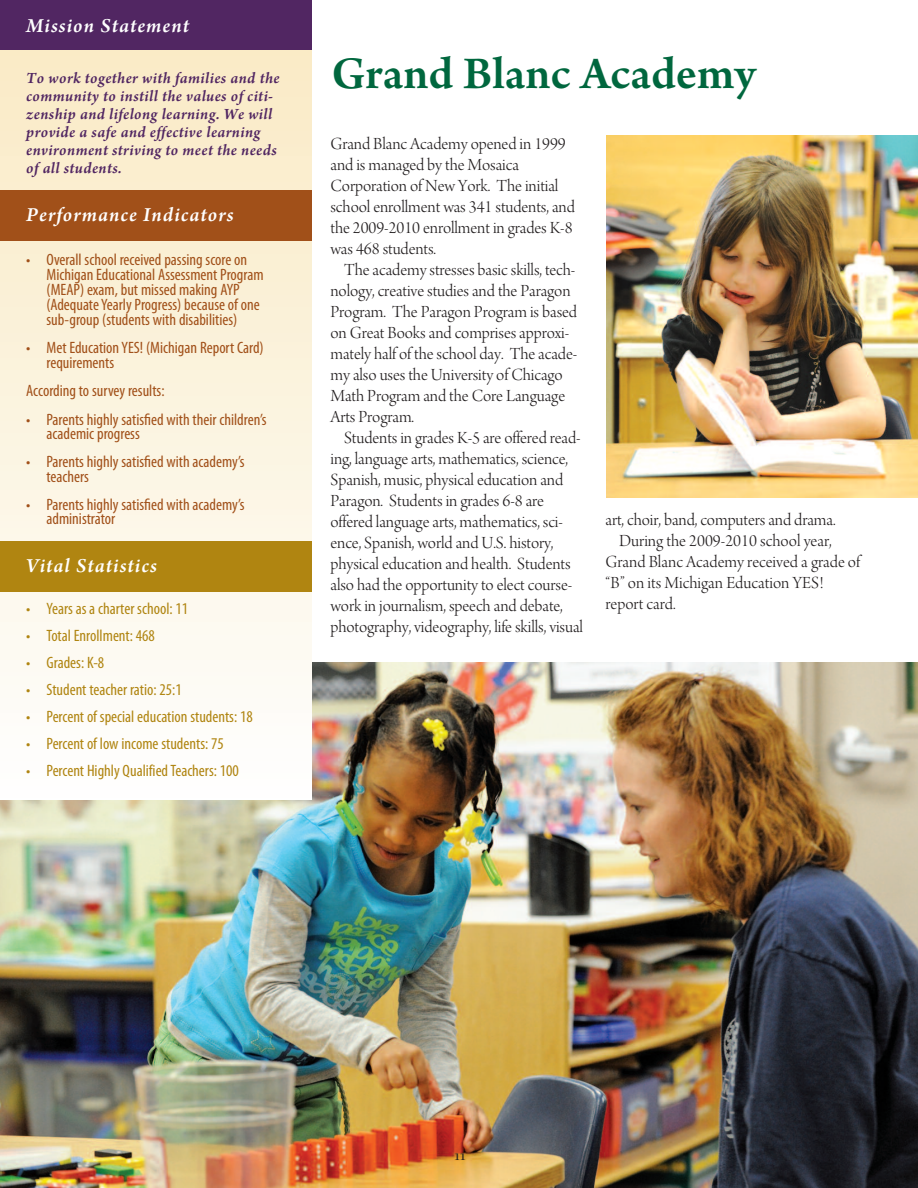
<style>
.page{position:relative;width:918px;height:1188px;background:#fff}
.page>*{position:absolute;margin:0;border:0;box-sizing:border-box;transform-origin:0 0}
.t1{font:600 48px "Arno Pro";color:#00673e}
.t2{font:italic 600 21px "Arno Pro";letter-spacing:.05em;color:#fff}
.t3{font:18px/21px "Arno Pro Light Display";letter-spacing:-.005em;color:#231f20}
.t4{font:condensed 16.5px/15px "Myriad Pro";color:#a15019}
.t5{font:condensed 16.5px "Myriad Pro";color:#b08511}
.t6{font:italic 600 16.5px/18px "Arno Pro";letter-spacing:.025em;color:#512662}
.t7{font:15px "Eidetic Neo";color:#231f20}
</style>
<div class="page">
<img style="left:0;top:662px;width:918px;height:526px">
<svg style="left:0;top:50px;width:312px;height:749px"></svg>
<div style="left:0;top:0;width:312px;height:50px;background:#512662"></div>
<div style="left:0;top:191px;width:312px;height:50px;background:#a15019"></div>
<div style="left:0;top:542px;width:312px;height:50px;background:#b08511"></div>
<img style="left:606px;top:135px;width:312px;height:362px">
<p class="t2" style="left:26px;top:19px;width:164px">Mission Statement</p>
<p class="t6" style="left:26px;top:71px;width:255px">To work together with families and the community to instill the values of citi&shy;zenship and lifelong learning. We will provide a safe and effective learning environment striving to meet the needs of all students.</p>
<p class="t2" style="left:26px;top:208px;width:209px">Performance Indicators</p>
<p class="t4" style="left:47px;top:253px;width:219px;text-indent:-20px">• Overall school received passing score on Michigan Educational Assessment Program (MEAP) exam, but missed making AYP (AdequateYearly Progress) because of one sub-group (students with disabilities)</p>
<p class="t4" style="left:47px;top:342px;width:219px;line-height:14.2px;text-indent:-20px">• Met Education YES! (Michigan Report Card) requirements</p>
<p class="t4" style="left:26px;top:385px;width:140px">According to survey results:</p>
<p class="t4" style="left:46px;top:414px;width:222px;line-height:14.2px;text-indent:-20px">• Parents highly satisfied with their children’s academic progress</p>
<p class="t4" style="left:46px;top:456px;width:200px;line-height:14.2px;text-indent:-20px">• Parents highly satisfied with academy’s teachers</p>
<p class="t4" style="left:46px;top:499px;width:200px;line-height:14.2px;text-indent:-20px">• Parents highly satisfied with academy’s administrator</p>
<p class="t2" style="left:26px;top:559px;width:132px">Vital Statistics</p>
<p class="t5" style="left:26px;top:603px;width:164px">• Years as a charter school: 11</p>
<p class="t5" style="left:26px;top:630px;width:130px">• Total Enrollment: 468</p>
<p class="t5" style="left:26px;top:657px;width:80px">• Grades: K-8</p>
<p class="t5" style="left:26px;top:684px;width:157px">• Student teacher ratio: 25:1</p>
<p class="t5" style="left:26px;top:711px;width:228px">• Percent of special education students: 18</p>
<p class="t5" style="left:26px;top:738px;width:199px">• Percent of low income students: 75</p>
<p class="t5" style="left:26px;top:765px;width:214px">• Percent Highly QualifiedTeachers: 100</p>
<h1 class="t1" style="left:332px;top:56px;width:426px">Grand Blanc Academy</h1>
<p class="t3" style="left:330px;top:135px;width:246px">Grand Blanc Academy opened in 1999 and is managed by the Mosaica<br>Corporation ofNew York. The initial school enrollment was 341 students, and the 2009-2010 enrollment in grades K-8 was 468 students.</p>
<p class="t3" style="left:331px;top:261px;width:248px;text-indent:14px">The academy stresses basic skills, tech&shy;nology, creative studies and the Paragon Program. The Paragon Program is based on Great Books and comprises approxi&shy;mately half of the school day. The acade&shy;my also uses the University of Chicago Math Program and the Core Language Arts Program.</p>
<p class="t3" style="left:331px;top:429px;width:254px;text-indent:13px">Students in grades K-5 are offered read&shy;ing, language arts, mathematics, science, Spanish, music, physical education and Paragon. Students in grades 6-8 are offered language arts, mathematics, sci&shy;ence, Spanish, world and U.S. history, physical education and health. Students also had the opportunity to elect course&shy;work in journalism, speech and debate, photography, videography, life skills, visual</p>
<p class="t3" style="left:606px;top:510px;width:232px">art, choir, band, computers and drama.</p>
<p class="t3" style="left:619px;top:531px;width:214px">During the 2009-2010 school year,</p>
<p class="t3" style="left:606px;top:552px;width:256px">Grand Blanc Academy received a grade of</p>
<p class="t3" style="left:606px;top:573px;width:220px">“B” on its Michigan Education YES!</p>
<p class="t3" style="left:606px;top:594px;width:72px">report card.</p>
<p class="t7" style="left:454px;top:1146px;width:13px">11</p>
</div>
